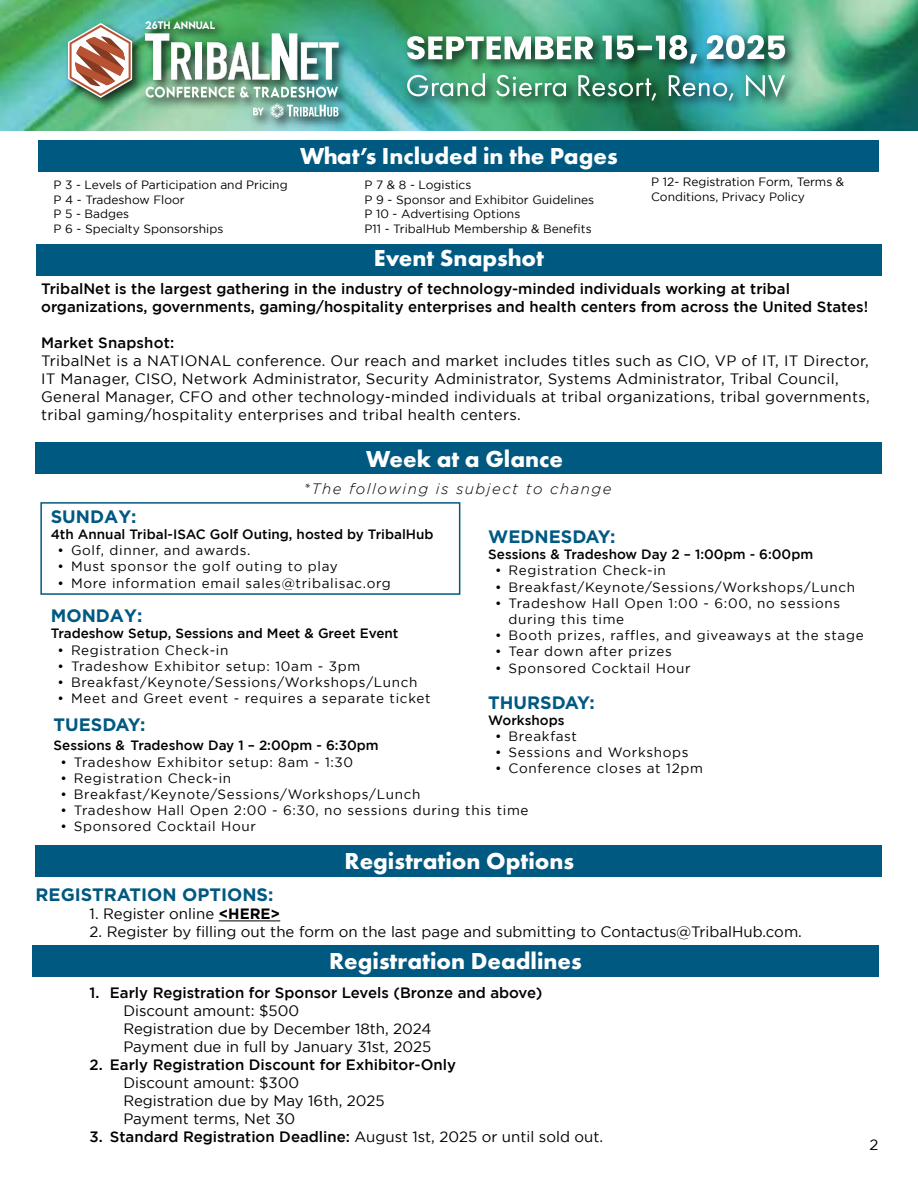
<style>
.page{position:relative;width:918px;height:1188px;background:#fff}
.page>*{position:absolute;margin:0;border:0;box-sizing:border-box;transform-origin:0 0}
.t1{font:700 24px "Futura PT";color:#fff}
.t2{font:700 18px "Gotham";color:#005981}
.t3{font:15px/18px "Gotham";letter-spacing:.015em;color:#000}
.t4{font:500 15px/18px "Gotham";color:#000}
.t5{font:italic 300 15px "Gotham";letter-spacing:.1em;color:#000}
.t6{font:13.5px/16.2px "Gotham";letter-spacing:.05em;color:#000}
.t7{font:500 13.5px "Gotham";color:#000}
.t8{font:12px/14.4px "Gotham";color:#000}
.t9{font:500 9.75px "LEMONMILK";color:#fff}
.s1{font-weight:700}
.s2{font-weight:400}
</style>
<div class="page">
<img style="left:0;top:0;width:918px;height:131px">
<div style="left:65px;top:17px;width:286px;height:114px;background:#000;opacity:.75"></div>
<img style="left:145px;top:33px;width:194px;height:47px">
<svg style="left:68px;top:23px;width:64px;height:75px"></svg>
<svg style="left:146px;top:86px;width:193px;height:33px;background:#96beac"></svg>
<div style="left:404px;top:32px;width:394px;height:81px;background:#000;opacity:.75"></div>
<img style="left:407px;top:73px;width:378px;height:28px">
<img style="left:407px;top:35px;width:378px;height:28px">
<hr style="left:219px;top:921px;width:61px;height:1px;background:#000">
<div style="left:40px;top:502px;width:420px;height:93px;border:2px solid #005981"></div>
<div style="left:38px;top:140px;width:841px;height:32px;background:#005981"></div>
<div style="left:36px;top:244px;width:846px;height:32px;background:#005981"></div>
<div style="left:36px;top:442px;width:846px;height:32px;background:#005981"></div>
<div style="left:36px;top:845px;width:846px;height:32px;background:#005981"></div>
<div style="left:32px;top:945px;width:846px;height:32px;background:#005981"></div>
<p class="t9" style="left:145px;top:19px;width:71px">26TH ANNUAL</p>
<p class="t8" style="left:54px;top:178px;width:236px">P 3 - Levels of Participation and Pricing<br>P 4 - Tradeshow Floor<br>P 5 - Badges<br>P 6 - Specialty Sponsorships</p>
<h1 class="t1" style="left:300px;top:140px;width:319px">What’s Included in the Pages</h1>
<p class="t8" style="left:365px;top:178px;width:231px">P 7 &amp; 8 - Logistics<br>P 9 - Sponsor and Exhibitor Guidelines<br>P 10 - Advertising Options<br>P11 - TribalHub Membership &amp; Benefits</p>
<h1 class="t1" style="left:374px;top:242px;width:172px">Event Snapshot</h1>
<p class="t8" style="left:651px;top:175px;width:195px">P 12- Registration Form, Terms &amp;<br>Conditions, Privacy Policy</p>
<p class="t4" style="left:41px;top:280px;width:829px">TribalNet is the largest gathering in the industry of technology-minded individuals working at tribal organizations, governments, gaming/hospitality enterprises and health centers from across the United States!</p>
<p class="t4" style="left:41px;top:334px;width:135px">Market Snapshot:</p>
<p class="t3" style="left:41px;top:352px;width:830px">TribalNet is a NATIONAL conference. Our reach and market includes titles such as CIO, VP of IT, IT Director, IT Manager, CISO, Network Administrator, Security Administrator, Systems Administrator, Tribal Council, General Manager, CFO and other technology-minded individuals at tribal organizations, tribal governments, tribal gaming/hospitality enterprises and tribal health centers.</p>
<h1 class="t1" style="left:366px;top:444px;width:198px">Week at a Glance</h1>
<p class="t5" style="left:303px;top:480px;width:310px">*The following is subject to change</p>
<h2 class="t2" style="left:51px;top:506px;width:87px">SUNDAY:</h2>
<p class="t7" style="left:51px;top:527px;width:384px">4th Annual Tribal-ISAC Golf Outing, hosted by TribalHub</p>
<p class="t6" style="left:58px;top:542px;width:195px">• Golf, dinner, and awards.</p>
<p class="t6" style="left:58px;top:558px;width:282px">• Must sponsor the golf outing to play</p>
<p class="t6" style="left:58px;top:575px;width:335px">• More information email sales@tribalisac.org</p>
<h2 class="t2" style="left:51px;top:605px;width:93px">MONDAY:</h2>
<p class="t7" style="left:51px;top:626px;width:349px">Tradeshow Setup, Sessions and Meet &amp; Greet Event</p>
<p class="t6" style="left:58px;top:642px;width:172px">• Registration Check-in</p>
<p class="t6" style="left:58px;top:658px;width:304px">• Tradeshow Exhibitor setup: 10am - 3pm</p>
<p class="t6" style="left:58px;top:674px;width:362px">• Breakfast/Keynote/Sessions/Workshops/Lunch</p>
<p class="t6" style="left:58px;top:690px;width:375px">• Meet and Greet event - requires a separate ticket</p>
<h2 class="t2" style="left:54px;top:714px;width:93px">TUESDAY:</h2>
<p class="t7" style="left:54px;top:738px;width:327px">Sessions &amp; Tradeshow Day 1 – 2:00pm - 6:30pm</p>
<p class="t6" style="left:60px;top:754px;width:294px">• Tradeshow Exhibitor setup: 8am - 1:30</p>
<p class="t6" style="left:60px;top:770px;width:172px">• Registration Check-in</p>
<p class="t6" style="left:60px;top:786px;width:362px">• Breakfast/Keynote/Sessions/Workshops/Lunch</p>
<p class="t6" style="left:60px;top:802px;width:470px">• Tradeshow Hall Open 2:00 - 6:30, no sessions during this time</p>
<p class="t6" style="left:60px;top:818px;width:197px">• Sponsored Cocktail Hour</p>
<h2 class="t2" style="left:488px;top:526px;width:129px">WEDNESDAY:</h2>
<p class="t7" style="left:488px;top:547px;width:326px">Sessions &amp; Tradeshow Day 2 – 1:00pm - 6:00pm</p>
<p class="t6" style="left:495px;top:562px;width:172px">• Registration Check-in</p>
<p class="t6" style="left:495px;top:579px;width:362px">• Breakfast/Keynote/Sessions/Workshops/Lunch</p>
<p class="t6" style="left:509px;top:595px;width:333px;text-indent:-14px">• Tradeshow Hall Open 1:00 - 6:00, no sessions during this time</p>
<p class="t6" style="left:495px;top:627px;width:370px">• Booth prizes, raffles, and giveaways at the stage</p>
<p class="t6" style="left:495px;top:643px;width:178px">• Tear down after prizes</p>
<p class="t6" style="left:495px;top:660px;width:197px">• Sponsored Cocktail Hour</p>
<h2 class="t2" style="left:488px;top:692px;width:108px">THURSDAY:</h2>
<p class="t7" style="left:488px;top:712px;width:78px">Workshops</p>
<p class="t6" style="left:495px;top:728px;width:83px">• Breakfast</p>
<p class="t6" style="left:495px;top:744px;width:195px">• Sessions and Workshops</p>
<p class="t6" style="left:495px;top:760px;width:209px">• Conference closes at 12pm</p>
<h1 class="t1" style="left:345px;top:846px;width:231px">Registration Options</h1>
<h2 class="t2" style="left:36px;top:884px;width:239px">REGISTRATION OPTIONS:</h2>
<p class="t3" style="left:90px;top:904px;width:192px">1. Register online <span class="s1">&lt;HERE&gt;</span></p>
<p class="t3" style="left:90px;top:922px;width:714px">2. Register by filling out the form on the last page and submitting to Contactus@TribalHub.com.</p>
<h1 class="t1" style="left:329px;top:945px;width:254px">Registration Deadlines</h1>
<p class="t4" style="left:90px;top:983px;width:454px">1. Early Registration for Sponsor Levels (Bronze and above)</p>
<p class="t3" style="left:123px;top:1002px;width:310px">Discount amount: $500<br>Registration due by December 18th, 2024<br>Payment due in full by January 31st, 2025</p>
<p class="t4" style="left:90px;top:1055px;width:368px">2. Early Registration Discount for Exhibitor-Only</p>
<p class="t3" style="left:123px;top:1074px;width:263px">Discount amount: $300<br>Registration due by May 16th, 2025<br>Payment terms, Net 30</p>
<p class="t4" style="left:90px;top:1127px;width:515px">3. Standard Registration Deadline: <span class="s2">August 1st, 2025 or until sold out.</span></p>
<p class="t3" style="left:869px;top:1136px;width:10px">2</p>
</div>
